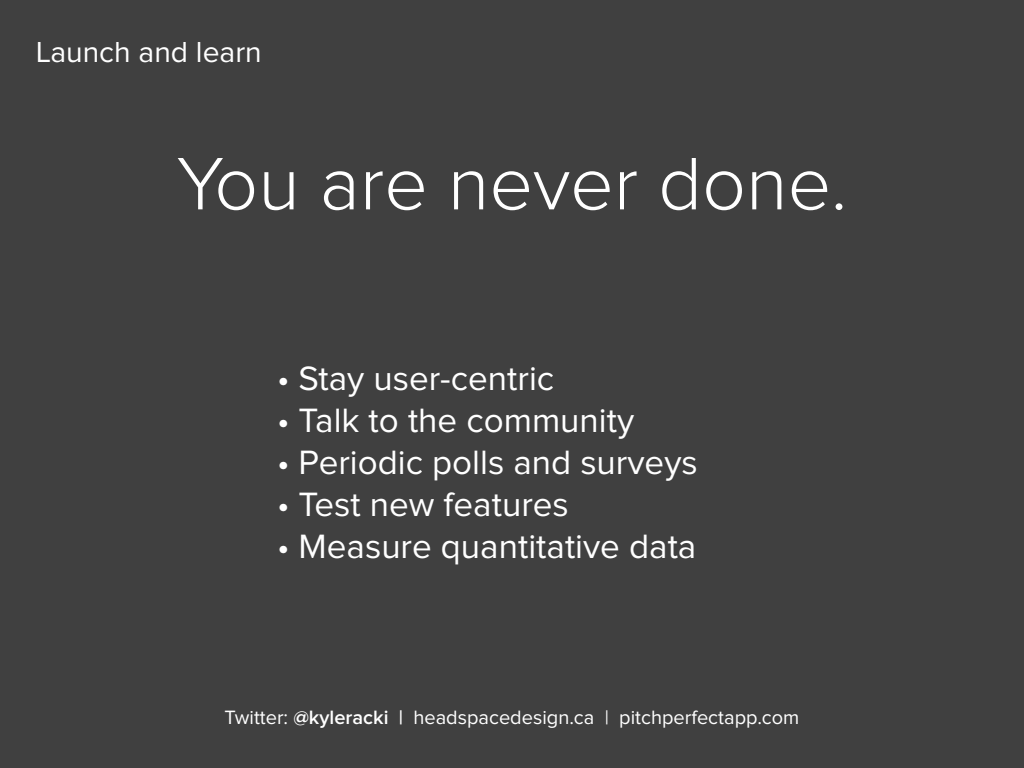
<style>
.page{position:relative;width:1024px;height:768px;background:#404040}
.page>*{position:absolute;margin:0;border:0;box-sizing:border-box;transform-origin:0 0}
.Heading{font:300 77px "Proxima Nova";color:#fff}
.Body_and_Bullets{font:35px "Proxima Nova";color:#fff}
.Header_Title{font:30px "Proxima Nova";color:#fff}
.t1{font:20px "Proxima Nova";color:#fff}
.s1{font-weight:600}
</style>
<div class="page">
<p class="Header_Title" style="left:36px;top:39px;width:227px">Launch and learn</p>
<p class="Heading" style="left:177px;top:149px;width:672px">You are never done.</p>
<p class="Body_and_Bullets" style="left:277px;top:363px;width:279px">• Stay user-centric</p>
<p class="Body_and_Bullets" style="left:277px;top:405px;width:359px">• Talk to the community</p>
<p class="Body_and_Bullets" style="left:277px;top:447px;width:422px">• Periodic polls and surveys</p>
<p class="Body_and_Bullets" style="left:277px;top:489px;width:293px">• Test new features</p>
<p class="Body_and_Bullets" style="left:277px;top:531px;width:421px">• Measure quantitative data</p>
<p class="t1" style="left:225px;top:708px;width:576px">Twitter: <span class="s1">@kyleracki |</span> headspacedesign.ca | pitchperfectapp.com</p>
</div>
